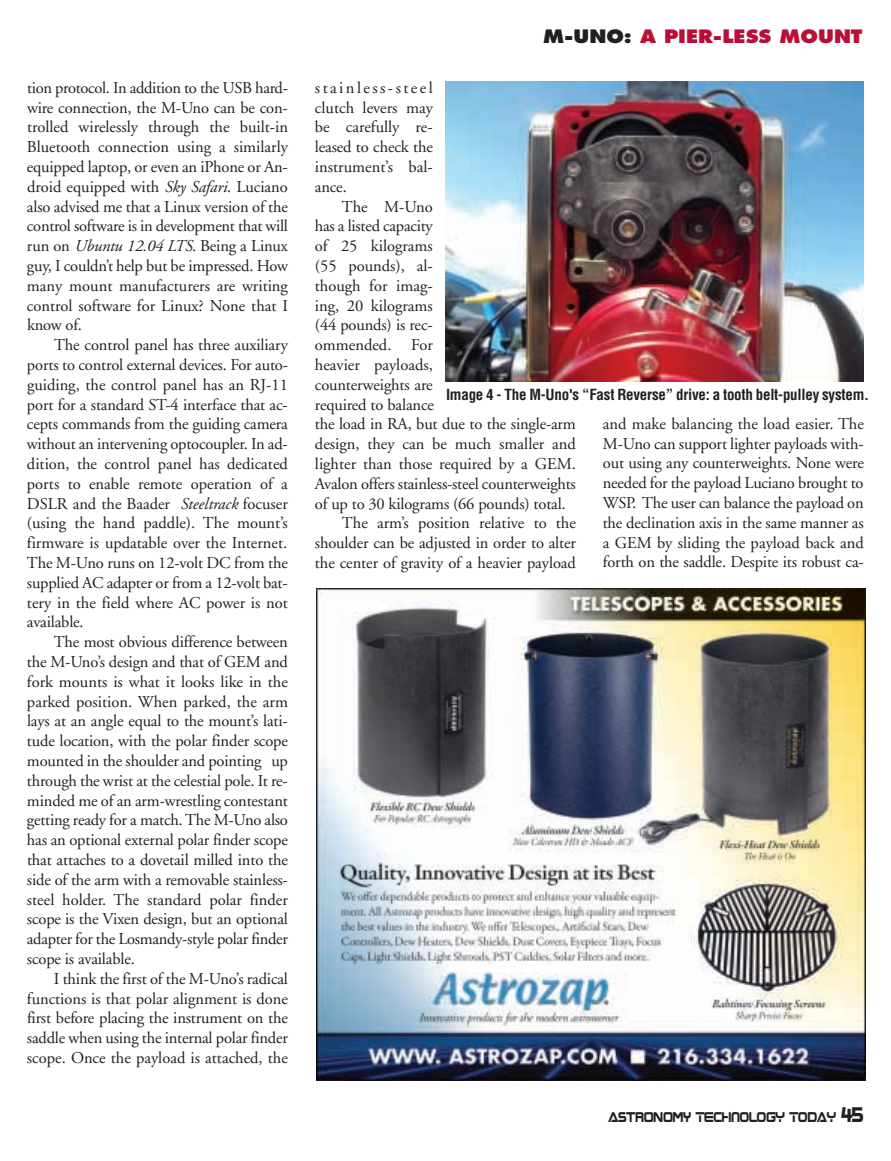
<style>
.page{position:relative;width:891px;height:1161px;background:#fff}
.page>*{position:absolute;margin:0;border:0;box-sizing:border-box;transform-origin:0 0}
.t1{font:800 18px "Futura";color:#b90f36;scale:1.08 1}
.t2{font:16.5px/19.8px "Adobe Garamond";letter-spacing:-.01em;color:#231f20;text-align:justify}
.t3{font:700 condensed 15px "Helvetica";letter-spacing:-.015em;color:#231f20}
.t4{font:11.4px "Boom Box";color:#231f20;scale:.9 1}
.s1{font-style:italic}
.s2{color:#231f20}
.s3{font-size:17.1px}
</style>
<div class="page">
<img style="left:317px;top:589px;width:548px;height:491px">
<img style="left:445px;top:81px;width:418px;height:301px">
<p class="t2" style="left:27px;top:79px;width:263px">tion protocol. In addition to the USB hard&shy;wire connection, the M-Uno can be con&shy;trolled wirelessly through the built-in Bluetooth connection using a similarly equipped laptop, or even an iPhone or An&shy;droid equipped with <span class="s1">Sky Safari</span>. Luciano also advised me that a Linux version of the control software is in development that will run on <span class="s1">Ubuntu 12.04 LTS</span>. Being a Linux guy, I couldn’t help but be impressed. How many mount manufacturers are writing control software for Linux? None that I know of.</p>
<p class="t2" style="left:27px;top:337px;width:263px;text-indent:27px">The control panel has three auxiliary ports to control external devices. For auto&shy;guiding, the control panel has an RJ-11 port for a standard ST-4 interface that ac&shy;cepts commands from the guiding camera without an intervening optocoupler. In ad&shy;dition, the control panel has dedicated ports to enable remote operation of a DSLR and the Baader <span class="s1">Steeltrack</span> focuser (using the hand paddle). The mount’s firmware is updatable over the Internet.<br>The M-Uno runs on 12-volt DC from the supplied AC adapter or from a 12-volt bat&shy;tery in the field where AC power is not available.</p>
<p class="t2" style="left:27px;top:634px;width:263px;text-indent:27px">The most obvious difference between the M-Uno’s design and that of GEM and fork mounts is what it looks like in the parked position. When parked, the arm lays at an angle equal to the mount’s lati&shy;tude location, with the polar finder scope mounted in the shoulder and pointing up through the wrist at the celestial pole. It re&shy;minded me of an arm-wrestling contestant getting ready for a match. The M-Uno also has an optional external polar finder scope that attaches to a dovetail milled into the side of the arm with a removable stainless&shy;steel holder. The standard polar finder scope is the Vixen design, but an optional adapter for the Losmandy-style polar finder scope is available.</p>
<p class="t2" style="left:27px;top:970px;width:263px;text-indent:27px">I think the first of the M-Uno’s radical functions is that polar alignment is done first before placing the instrument on the saddle when using the internal polar finder scope. Once the payload is attached, the</p>
<p class="t1" style="left:543px;top:28px;width:297px"><span class="s2">M-UNO:</span> A PIER-LESS MOUNT</p>
<p class="t2" style="left:315px;top:79px;width:119px">stainless-steel clutch levers may be carefully re&shy;leased to check the instrument’s bal&shy;ance.</p>
<p class="t2" style="left:342px;top:198px;width:92px">The M-Uno</p>
<p class="t2" style="left:315px;top:218px;width:119px">has a listed capacity</p>
<p class="t2" style="left:315px;top:238px;width:119px">of 25 kilograms</p>
<p class="t2" style="left:315px;top:257px;width:119px">(55 pounds), al-</p>
<p class="t2" style="left:315px;top:277px;width:119px">though for imag-</p>
<p class="t2" style="left:315px;top:297px;width:119px">ing, 20 kilograms</p>
<p class="t2" style="left:315px;top:317px;width:119px">(44 pounds) is rec-</p>
<p class="t2" style="left:315px;top:337px;width:119px">ommended. For</p>
<p class="t2" style="left:315px;top:356px;width:119px">heavier payloads,</p>
<p class="t2" style="left:315px;top:376px;width:119px">counterweights are</p>
<p class="t2" style="left:315px;top:396px;width:121px">required to balance</p>
<p class="t2" style="left:315px;top:416px;width:263px">the load in RA, but due to the single-arm</p>
<p class="t2" style="left:315px;top:436px;width:263px">design, they can be much smaller and</p>
<p class="t2" style="left:315px;top:455px;width:262px">lighter than those required by a GEM.</p>
<p class="t2" style="left:315px;top:475px;width:263px">Avalon offers stainless-steel counterweights</p>
<p class="t2" style="left:315px;top:495px;width:252px">of up to 30 kilograms (66 pounds) total.</p>
<p class="t2" style="left:342px;top:515px;width:236px">The arm’s position relative to the</p>
<p class="t2" style="left:315px;top:535px;width:262px">shoulder can be adjusted in order to alter</p>
<p class="t2" style="left:315px;top:554px;width:262px">the center of gravity of a heavier payload</p>
<p class="t3" style="left:446px;top:386px;width:425px">Image 4 - The M-Uno's “Fast Reverse” drive: a tooth belt-pulley system.</p>
<p class="t2" style="left:603px;top:415px;width:263px">and make balancing the load easier. The M-Uno can support lighter payloads with&shy;out using any counterweights. None were needed for the payload Luciano brought to WSP. The user can balance the payload on the declination axis in the same manner as a GEM by sliding the payload back and forth on the saddle. Despite its robust ca-</p>
<p class="t4" style="left:608px;top:1112px;width:284px">ASTRONOMY TECHNOLOGY TODAY <span class="s3">45</span></p>
</div>
